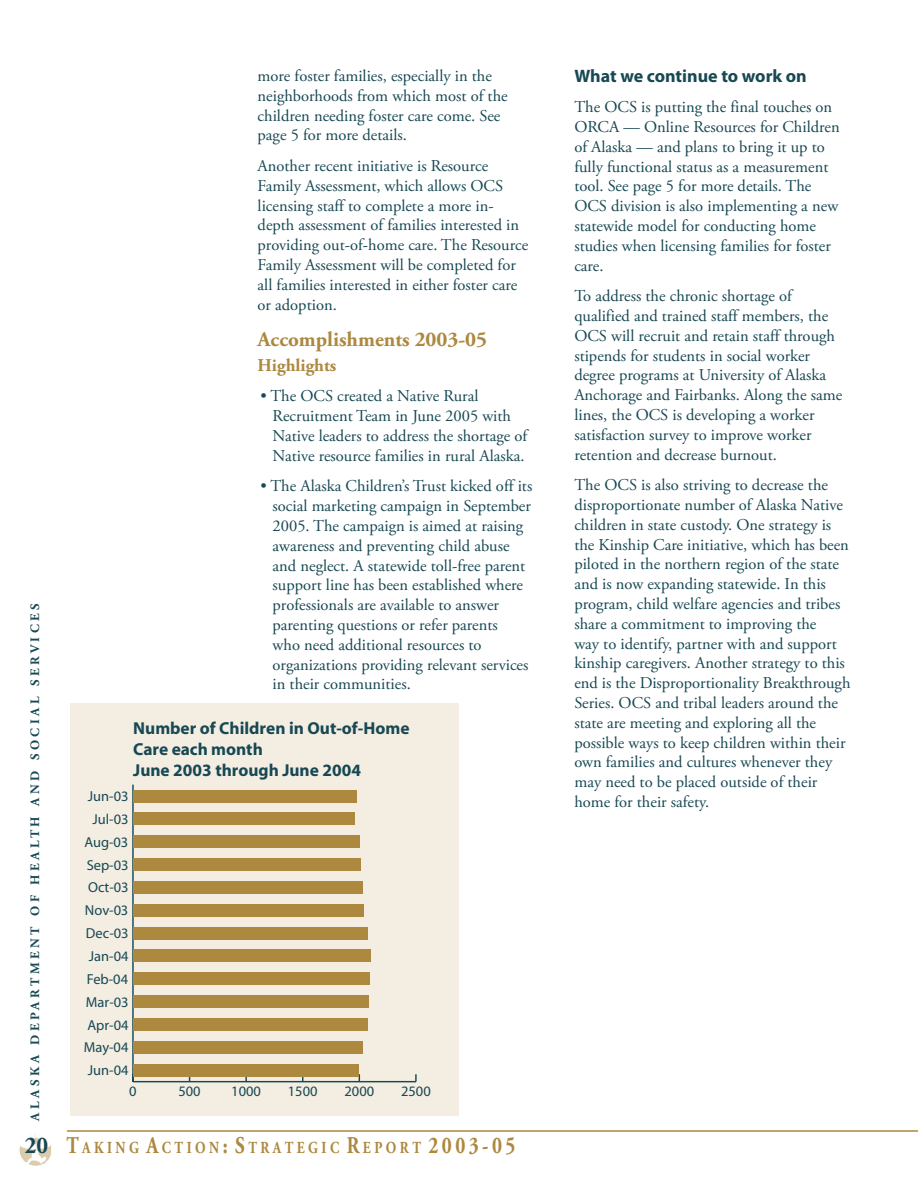
<style>
.page{position:relative;width:918px;height:1188px;background:#fff}
.page>*{position:absolute;margin:0;border:0;box-sizing:border-box;transform-origin:0 0}
.Photo_Caption{font:700 21px "Adobe Garamond Pro";color:#ad883f}
.Body_Text{font:700 18px "Myriad Pro";color:#174853}
.Photo_Caption-2{font:700 18px "Adobe Garamond Pro";color:#ad883f}
.t1{font:700 17.4px/20.9px "Myriad";color:#174853}
.t2{font:700 16.8px "Adobe Garamond Pro";letter-spacing:.255em;color:#ad883f;scale:.8 1}
.Body_Text-2{font:16.5px/19.8px "Adobe Garamond Pro";color:#174853}
.Photo_Caption-3{font:16.5px/19.8px "Adobe Garamond Pro";color:#174853}
.t3{font:14.4px "Myriad";color:#174853}
.t4{font:700 12.9px "Adobe Garamond Pro";letter-spacing:.28em;color:#174853}
.s1{font-size:24px;color:#174853}
.s2{font-size:24px}
</style>
<div class="page">
<img style="left:19px;top:1134px;width:32px;height:32px">
<hr style="left:67px;top:1130px;width:851px;height:2px;background:#ad883f">
<div style="left:71px;top:703px;width:388px;height:413px;background:#f3ede2"></div>
<hr style="left:133px;top:1081px;width:283px;height:1px;background:#174853">
<svg style="left:415px;top:1074px;width:2px;height:8px"></svg>
<hr style="left:132px;top:785px;width:2px;height:297px;background:#174853">
<div style="left:133px;top:790px;width:223px;height:12px;background:#ad883f"></div>
<div style="left:133px;top:812px;width:222px;height:13px;background:#ad883f"></div>
<div style="left:133px;top:835px;width:226px;height:13px;background:#ad883f"></div>
<div style="left:133px;top:858px;width:227px;height:13px;background:#ad883f"></div>
<div style="left:133px;top:881px;width:229px;height:13px;background:#ad883f"></div>
<div style="left:133px;top:904px;width:231px;height:13px;background:#ad883f"></div>
<div style="left:133px;top:927px;width:234px;height:13px;background:#ad883f"></div>
<div style="left:133px;top:950px;width:238px;height:12px;background:#ad883f"></div>
<div style="left:133px;top:972px;width:237px;height:13px;background:#ad883f"></div>
<div style="left:133px;top:995px;width:235px;height:13px;background:#ad883f"></div>
<div style="left:133px;top:1018px;width:235px;height:13px;background:#ad883f"></div>
<div style="left:133px;top:1041px;width:230px;height:13px;background:#ad883f"></div>
<div style="left:133px;top:1064px;width:225px;height:13px;background:#ad883f"></div>
<p class="Body_Text-2" style="left:258px;top:66px;width:252px">more foster families, especially in the neighborhoods from which most of the children needing foster care come. See page 5 for more details.</p>
<p class="Photo_Caption-3" style="left:258px;top:156px;width:272px">Another recent initiative is Resource Family Assessment, which allows OCS licensing staff to complete a more in&shy;depth assessment of families interested in providing out-of-home care. The Resource Family Assessment will be completed for all families interested in either foster care or adoption.</p>
<p class="Photo_Caption" style="left:258px;top:327px;width:231px">Accomplishments 2003-05</p>
<p class="Photo_Caption-2" style="left:258px;top:355px;width:80px">Highlights</p>
<p class="Body_Text-2" style="left:273px;top:387px;width:256px;text-indent:-12px">• The OCS created a Native Rural Recruitment Team in June 2005 with Native leaders to address the shortage of Native resource families in rural Alaska.</p>
<p class="Body_Text-2" style="left:273px;top:477px;width:261px;text-indent:-12px">• The Alaska Children’s Trust kicked off its social marketing campaign in September 2005. The campaign is aimed at raising awareness and preventing child abuse and neglect. A statewide toll-free parent support line has been established where professionals are available to answer parenting questions or refer parents<br>who need additional resources to organizations providing relevant services in their communities.</p>
<p class="t4" style="left:28px;top:1120px;width:519px;rotate:-90deg">ALASKA DEPARTMENT OF HEALTH AND SOCIAL SERVICES</p>
<p class="t2" style="left:25px;top:1138px;width:615px"><span class="s1">20</span> <span class="s2">T</span> AKING <span class="s2">A</span> CTION <span class="s2">: S</span> TRATEGIC <span class="s2">R</span> EPORT <span class="s2">2 0 0 3 - 0 5</span></p>
<p class="t1" style="left:133px;top:718px;width:278px">Number of Children in Out-of-Home<br>Care each month<br>June 2003 through June 2004</p>
<p class="t3" style="left:88px;top:789px;width:42px">Jun-03</p>
<p class="t3" style="left:93px;top:812px;width:37px">Jul-03</p>
<p class="t3" style="left:84px;top:835px;width:45px">Aug-03</p>
<p class="t3" style="left:87px;top:858px;width:43px">Sep-03</p>
<p class="t3" style="left:88px;top:880px;width:42px">Oct-03</p>
<p class="t3" style="left:85px;top:903px;width:45px">Nov-03</p>
<p class="t3" style="left:86px;top:926px;width:44px">Dec-03</p>
<p class="t3" style="left:89px;top:949px;width:41px">Jan-04</p>
<p class="t3" style="left:87px;top:972px;width:43px">Feb-04</p>
<p class="t3" style="left:86px;top:995px;width:44px">Mar-03</p>
<p class="t3" style="left:87px;top:1018px;width:42px">Apr-04</p>
<p class="t3" style="left:84px;top:1040px;width:46px">May-04</p>
<p class="t3" style="left:88px;top:1063px;width:42px">Jun-04</p>
<p class="t3" style="left:129px;top:1084px;width:9px">0</p>
<p class="t3" style="left:178px;top:1084px;width:24px">500</p>
<p class="t3" style="left:231px;top:1084px;width:31px">1000</p>
<p class="t3" style="left:288px;top:1084px;width:31px">1500</p>
<p class="t3" style="left:345px;top:1084px;width:31px">2000</p>
<p class="t3" style="left:401px;top:1084px;width:31px">2500</p>
<p class="Body_Text" style="left:574px;top:65px;width:234px">What we continue to work on</p>
<p class="Body_Text-2" style="left:574px;top:98px;width:267px">The OCS is putting the final touches on ORCA — Online Resources for Children of Alaska — and plans to bring it up to fully functional status as a measurement tool. See page 5 for more details. The OCS division is also implementing a new statewide model for conducting home studies when licensing families for foster care.</p>
<p class="Body_Text-2" style="left:574px;top:287px;width:269px">To address the chronic shortage of qualified and trained staff members, the OCS will recruit and retain staff through stipends for students in social worker degree programs at University of Alaska Anchorage and Fairbanks. Along the same lines, the OCS is developing a worker satisfaction survey to improve worker retention and decrease burnout.</p>
<p class="Body_Text-2" style="left:574px;top:476px;width:278px">The OCS is also striving to decrease the disproportionate number of Alaska Native children in state custody. One strategy is the Kinship Care initiative, which has been piloted in the northern region of the state and is now expanding statewide. In this program, child welfare agencies and tribes share a commitment to improving the<br>way to identify, partner with and support kinship caregivers. Another strategy to this end is the Disproportionality Breakthrough Series. OCS and tribal leaders around the state are meeting and exploring all the possible ways to keep children within their own families and cultures whenever they may need to be placed outside of their home for their safety.</p>
</div>
